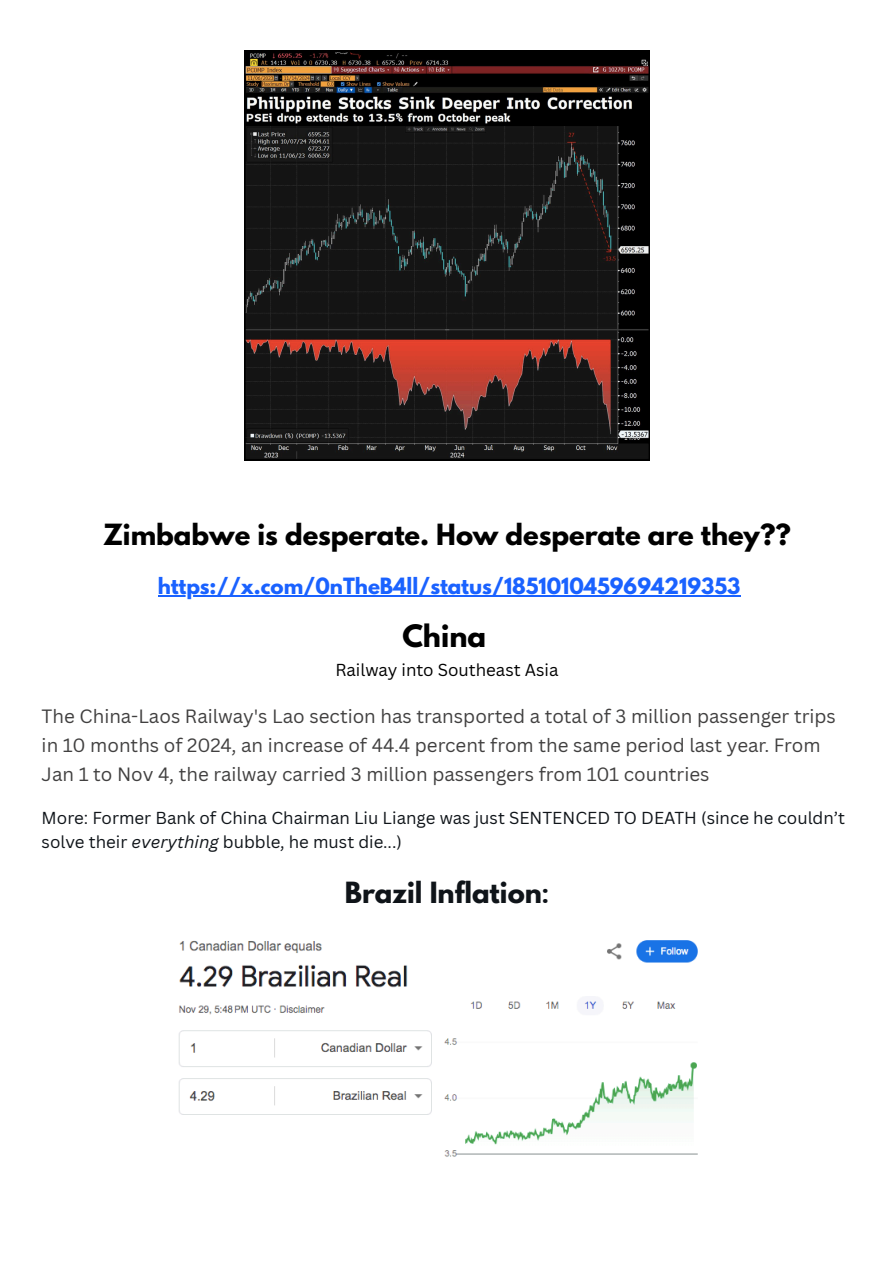
<style>
.page{position:relative;width:894px;height:1263px;background:#fff}
.page>*{position:absolute;margin:0;border:0;box-sizing:border-box;transform-origin:0 0}
.t1{font:700 27.3px "League Spartan";color:#000}
.t2{font:700 25.8px "League Spartan";color:#000}
.t3{font:700 25.8px "League Spartan";color:#0f1419}
.t4{font:700 19.8px "League Spartan";color:#1a62ff}
.t5{font:18.75px/28.7px "Canva Sans";color:#414040}
.t6{font:16.8px/24.8px "Canva Sans";color:#0f1419}
.t7{font:16.8px "Canva Sans";color:#000}
.s1{font-style:italic}
.s2{font-family:"Canva Sans"}
</style>
<div class="page">
<hr style="left:158px;top:595px;width:582px;height:1px;background:#1a62ff">
<img style="left:244px;top:51px;width:405px;height:409px">
<img style="left:179px;top:940px;width:519px;height:217px">
<p class="t2" style="left:103px;top:521px;width:689px">Zimbabwe is desperate. How desperate are they??</p>
<p class="t4" style="left:158px;top:576px;width:584px">https://x.com/0nTheB4ll/status/1851010459694219353</p>
<h3 class="t1" style="left:402px;top:622px;width:85px">China</h3>
<h3 class="t7" style="left:335px;top:658px;width:224px">Railway into Southeast Asia</h3>
<p class="t5" style="left:42px;top:702px;width:795px">The China-Laos Railway's Lao section has transported a total of 3 million passenger trips in 10 months of 2024, an increase of 44.4 percent from the same period last year. From<br>Jan 1 to Nov 4, the railway carried 3 million passengers from 101 countries</p>
<p class="t6" style="left:42px;top:805px;width:804px">More: Former Bank of China Chairman Liu Liange was just SENTENCED TO DEATH (since he couldn’t solve their <span class="s1">everything</span> bubble, he must die...)</p>
<p class="t3" style="left:345px;top:880px;width:205px">Brazil Inflation<span class="s2">:</span></p>
</div>
